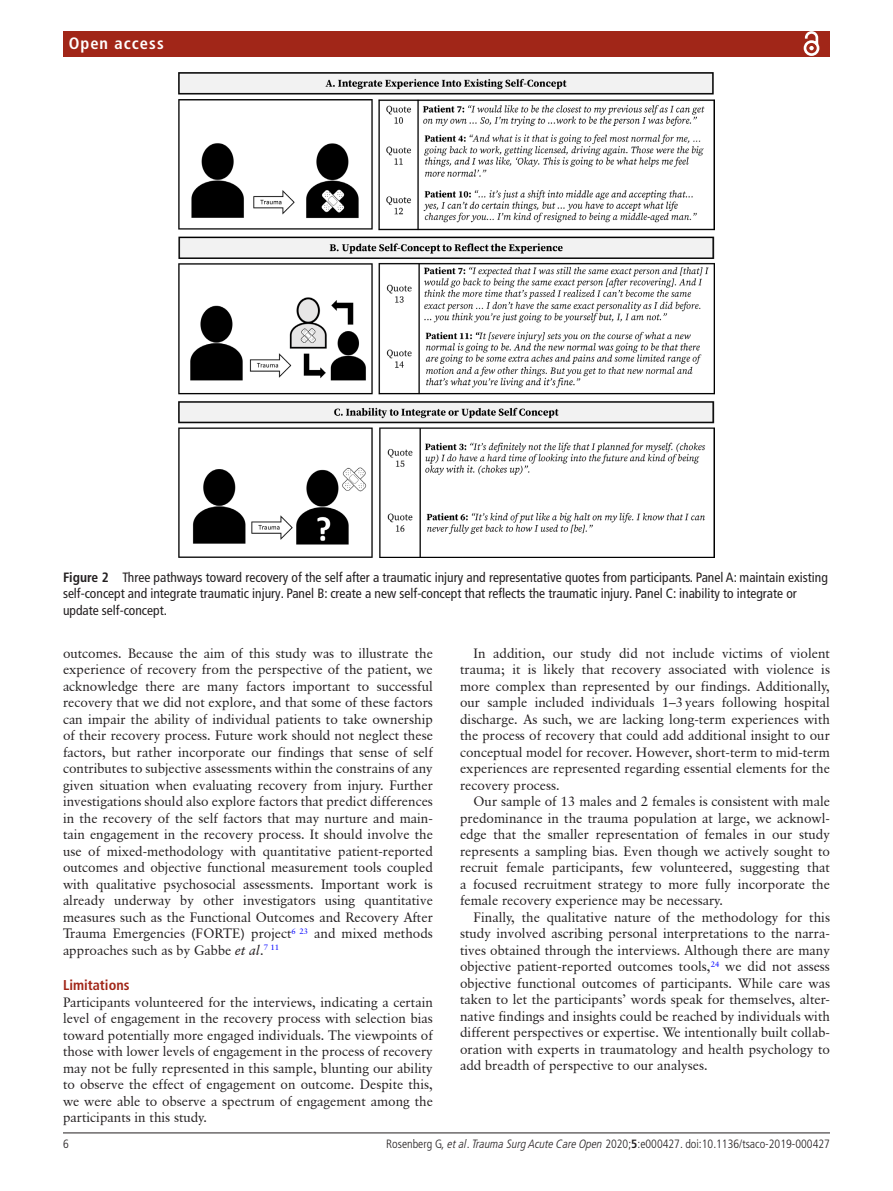
<style>
.page{position:relative;width:893px;height:1191px;background:#fff}
.page>*{position:absolute;margin:0;border:0;box-sizing:border-box;transform-origin:0 0}
.t1{font:700 condensed 16.5px "Frutiger LT Std";letter-spacing:.065em;color:#fff}
.t2{font:700 condensed 14.25px "Frutiger LT Pro";color:#a12618}
.t3{font:13.5px/16.5px "Classical Garamond BT";color:#231f20;text-align:justify}
.t4{font:condensed 13.5px/16.5px "Frutiger LT Pro";color:#231f20}
.t5{font:300 condensed 12px "Frutiger LT Pro";color:#231f20}
.s1{font-weight:700}
.s2{font-style:italic}
</style>
<div class="page">
<hr style="left:63px;top:1132px;width:767px;height:1px;background:#231f20">
<div style="left:63px;top:31px;width:767px;height:25px;background:#a12618"></div>
<svg style="left:802px;top:31px;width:19px;height:26px"></svg>
<img style="left:178px;top:72px;width:537px;height:486px">
<p class="t1" style="left:69px;top:34px;width:97px">Open access</p>
<p class="t4" style="left:63px;top:569px;width:766px"><span class="s1">Figure 2</span> Three pathways toward recovery of the self after a traumatic injury and representative quotes from participants. Panel A: maintain existing self-concept and integrate traumatic injury. Panel B: create a new self-concept that reflects the traumatic injury. Panel C: inability to integrate or update self-concept.</p>
<p class="t3" style="left:63px;top:644px;width:371px">outcomes. Because the aim of this study was to illustrate the experience of recovery from the perspective of the patient, we acknowledge there are many factors important to successful recovery that we did not explore, and that some of these factors can impair the ability of individual patients to take ownership of their recovery process. Future work should not neglect these factors, but rather incorporate our findings that sense of self contributes to subjective assessments within the constrains of any given situation when evaluating recovery from injury. Further investigations should also explore factors that predict differences in the recovery of the self factors that may nurture and main&shy;tain engagement in the recovery process. It should involve the use of mixed-methodology with quantitative patient-reported outcomes and objective functional measurement tools coupled with qualitative psychosocial assessments. Important work is already underway by other investigators using quantitative measures such as the Functional Outcomes and Recovery After Trauma Emergencies (FORTE) project<sup>6</sup> <sup>23</sup> and mixed methods approaches such as by Gabbe <span class="s2">et al</span>.<sup>7</sup> <sup>11</sup></p>
<p class="t2" style="left:63px;top:976px;width:68px">Limitations</p>
<p class="t3" style="left:63px;top:993px;width:371px">Participants volunteered for the interviews, indicating a certain level of engagement in the recovery process with selection bias toward potentially more engaged individuals. The viewpoints of those with lower levels of engagement in the process of recovery may not be fully represented in this sample, blunting our ability to observe the effect of engagement on outcome. Despite this, we were able to observe a spectrum of engagement among the participants in this study.</p>
<p class="t3" style="left:460px;top:644px;width:371px;text-indent:14px">In addition, our study did not include victims of violent trauma; it is likely that recovery associated with violence is more complex than represented by our findings. Additionally, our sample included individuals 1–3years following hospital discharge. As such, we are lacking long-term experiences with the process of recovery that could add additional insight to our conceptual model for recover. However, short-term to mid-term experiences are represented regarding essential elements for the recovery process.</p>
<p class="t3" style="left:460px;top:793px;width:371px;text-indent:14px">Our sample of 13 males and 2 females is consistent with male predominance in the trauma population at large, we acknowl&shy;edge that the smaller representation of females in our study represents a sampling bias. Even though we actively sought to recruit female participants, few volunteered, suggesting that a focused recruitment strategy to more fully incorporate the female recovery experience may be necessary.</p>
<p class="t3" style="left:460px;top:908px;width:371px;text-indent:14px">Finally, the qualitative nature of the methodology for this study involved ascribing personal interpretations to the narra&shy;tives obtained through the interviews. Although there are many objective patient-reported outcomes tools,<sup>24</sup> we did not assess objective functional outcomes of participants. While care was taken to let the participants’ words speak for themselves, alter&shy;native findings and insights could be reached by individuals with different perspectives or expertise. We intentionally built collab&shy;oration with experts in traumatology and health psychology to add breadth of perspective to our analyses.</p>
<p class="t5" style="left:63px;top:1136px;width:7px">6</p>
<p class="t5" style="left:386px;top:1136px;width:445px">Rosenberg G<span class="s2">, et al</span>. <span class="s2">Trauma Surg Acute Care Open</span> 2020;<span class="s1">5</span>:e000427. doi:10.1136/tsaco-2019-000427</p>
</div>
